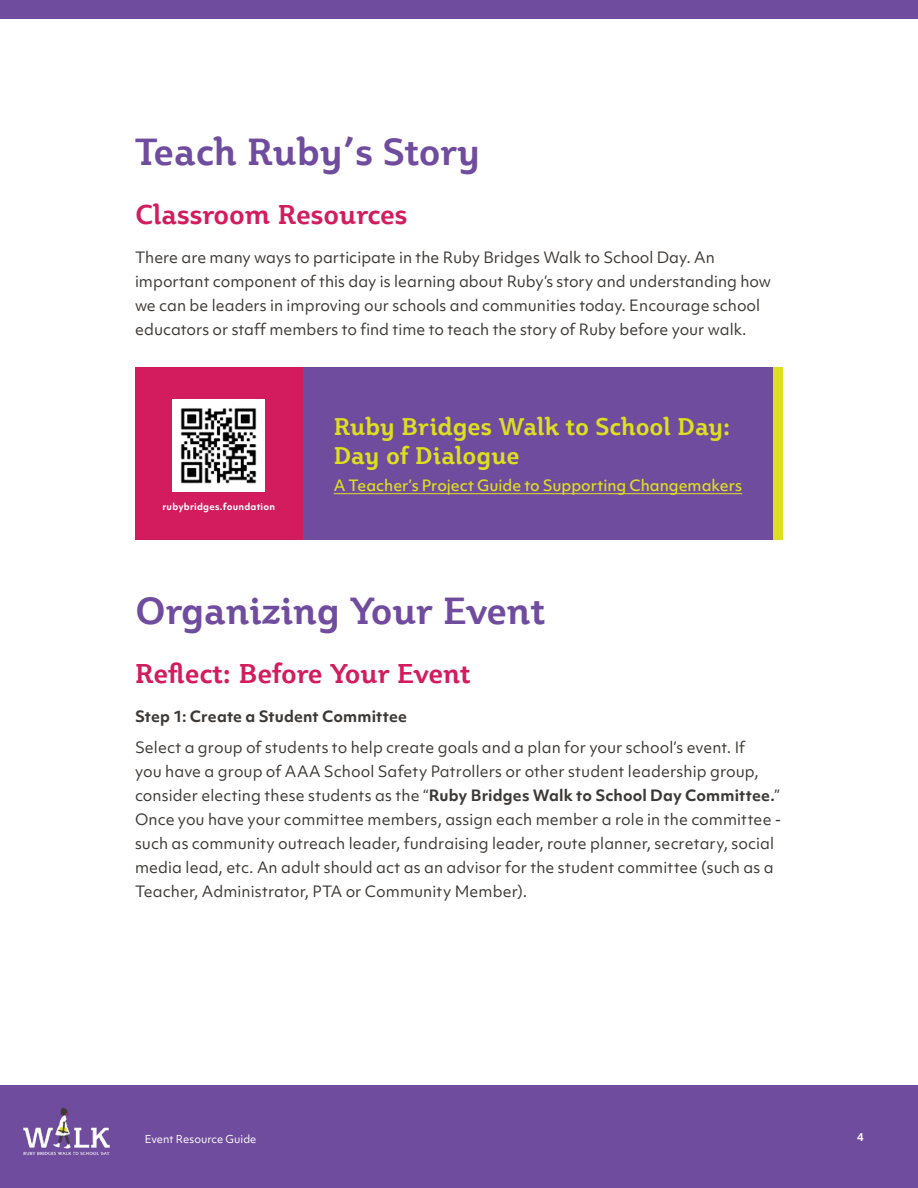
<style>
.page{position:relative;width:918px;height:1188px;background:#fff}
.page>*{position:absolute;margin:0;border:0;box-sizing:border-box;transform-origin:0 0}
.t1{font:700 37.5px "Plume";color:#704c9f}
.t2{font:700 27px "Plume";color:#d31c5d}
.t3{font:700 24px/28.5px "Plume";color:#dddf1f}
.t4{font:15px/24px "Objektiv Mk 1";color:#3d3936}
.t5{font:500 15px "Objektiv Mk 1";letter-spacing:-.005em;color:#dddf1f}
.t6{font:700 15px "Objektiv Mk 1";letter-spacing:.005em;color:#3d3936}
.t7{font:10.5px "Objektiv Mk 1";color:#fff}
.t8{font:700 10.5px "Objektiv Mk 1";color:#fff}
.t9{font:700 9px "Objektiv Mk 1";letter-spacing:.03em;color:#fff}
.s1{font-weight:700}
</style>
<div class="page">
<div style="left:0;top:1085px;width:918px;height:103px;background:#704c9f"></div>
<img style="left:23px;top:1107px;width:87px;height:49px">
<div style="left:0;top:0;width:918px;height:18px;background:#704c9f"></div>
<div style="left:135px;top:367px;width:648px;height:172px;background:#704c9f"></div>
<div style="left:135px;top:367px;width:168px;height:172px;background:#d31c5d"></div>
<hr style="left:334px;top:493px;width:408px;height:1px;background:#dddf1f">
<img style="left:173px;top:400px;width:92px;height:92px">
<div style="left:774px;top:367px;width:9px;height:172px;background:#dddf1f"></div>
<h1 class="t1" style="left:135px;top:128px;width:346px">Teach Ruby’s Story</h1>
<h2 class="t2" style="left:135px;top:197px;width:274px">Classroom Resources</h2>
<p class="t4" style="left:135px;top:246px;width:638px">There are many ways to participate in the Ruby Bridges Walk to School Day. An important component of this day is learning about Ruby’s story and understanding how we can be leaders in improving our schools and communities today. Encourage school educators or staff members to find time to teach the story of Ruby before your walk.</p>
<p class="t9" style="left:162px;top:500px;width:114px">rubybridges.foundation</p>
<h3 class="t3" style="left:334px;top:412px;width:398px">Ruby Bridges Walk to School Day:<br>Day of Dialogue</h3>
<p class="t5" style="left:334px;top:475px;width:410px">A Teacher’s Project Guide to Supporting Changemakers</p>
<h1 class="t1" style="left:135px;top:587px;width:411px">Organizing Your Event</h1>
<h2 class="t2" style="left:135px;top:656px;width:337px">Reflect: Before Your Event</h2>
<p class="t6" style="left:135px;top:706px;width:274px">Step 1: Create a Student Committee</p>
<p class="t4" style="left:135px;top:735px;width:648px">Select a group of students to help create goals and a plan for your school’s event. If<br>you have a group of AAA School Safety Patrollers or other student leadership group, consider electing these students as the “<span class="s1">Ruby Bridges Walk to School Day Committee.</span>” Once you have your committee members, assign each member a role in the committee - such as community outreach leader, fundraising leader, route planner, secretary, social media lead, etc. An adult should act as an advisor for the student committee (such as a Teacher, Administrator, PTA or Community Member).</p>
<p class="t7" style="left:145px;top:1131px;width:113px">Event Resource Guide</p>
<p class="t8" style="left:857px;top:1129px;width:8px">4</p>
</div>
